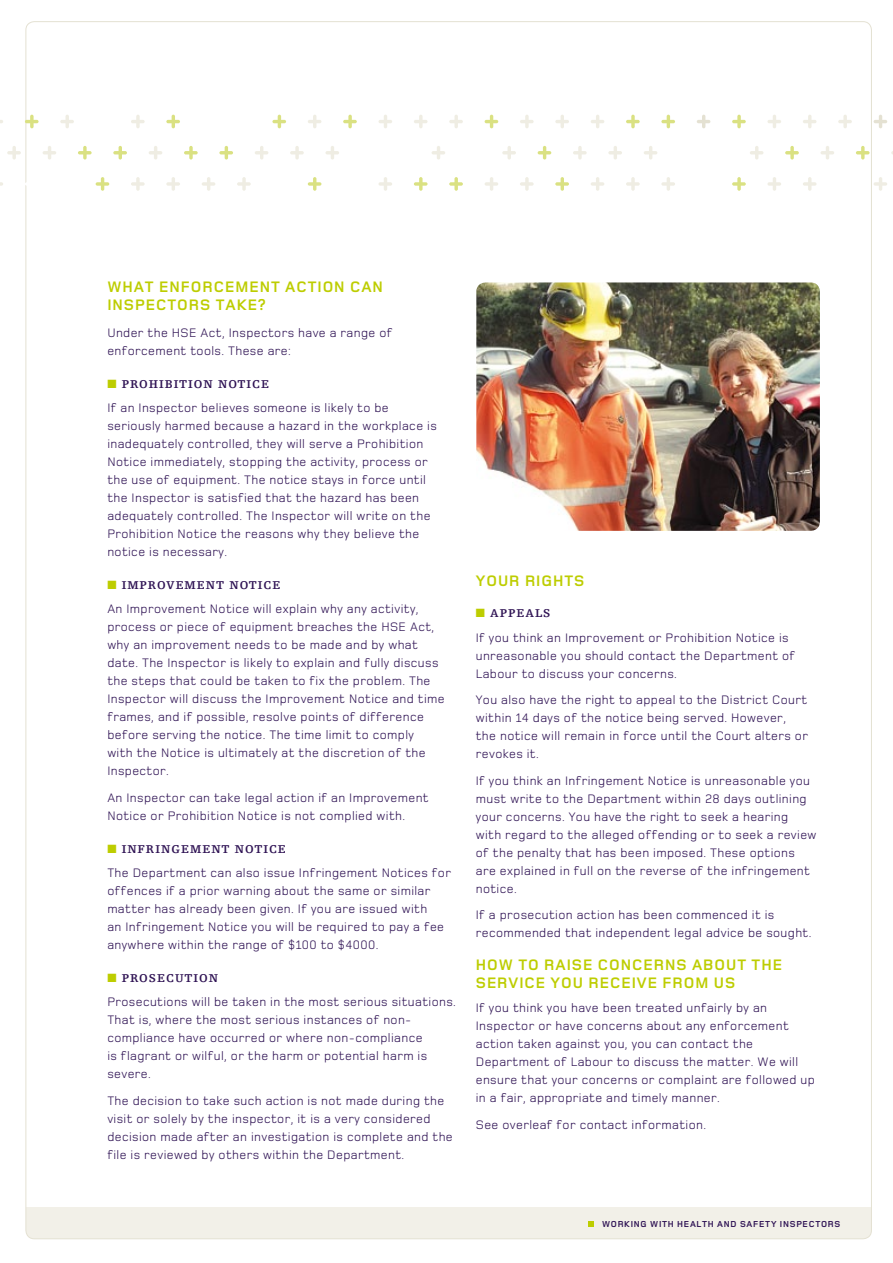
<style>
.page{position:relative;width:893px;height:1263px;background:#fff}
.page>*{position:absolute;margin:0;border:0;box-sizing:border-box;transform-origin:0 0}
.t1{font:700 15.75px "Foundry Monoline";letter-spacing:.06em;color:#bdcd00}
.t2{font:12.75px/18px "Foundry Monoline";letter-spacing:.03em;color:#2f1354}
.t3{font:700 12px "Egyptienne F";letter-spacing:.08em;color:#2f1354}
.t4{font:700 9px "Foundry Monoline";letter-spacing:.08em;color:#2f1354}
.s1{color:#bdcd00}
</style>
<div class="page">
<img style="left:476px;top:282px;width:344px;height:249px">
<div style="left:26px;top:1207px;width:845px;height:32px;background:#f2f0e8"></div>
<svg style="left:588px;top:1221px;width:5px;height:5px"></svg>
<svg style="left:25px;top:177px;width:2px;height:14px"></svg>
<svg style="left:25px;top:115px;width:14px;height:13px"></svg>
<svg style="left:131px;top:177px;width:14px;height:14px"></svg>
<svg style="left:166px;top:177px;width:14px;height:14px"></svg>
<svg style="left:202px;top:177px;width:13px;height:14px"></svg>
<svg style="left:237px;top:177px;width:14px;height:14px"></svg>
<svg style="left:378px;top:177px;width:14px;height:14px"></svg>
<svg style="left:485px;top:177px;width:13px;height:14px"></svg>
<svg style="left:520px;top:177px;width:14px;height:14px"></svg>
<svg style="left:591px;top:177px;width:13px;height:14px"></svg>
<svg style="left:626px;top:177px;width:14px;height:14px"></svg>
<svg style="left:661px;top:177px;width:14px;height:14px"></svg>
<svg style="left:767px;top:177px;width:14px;height:14px"></svg>
<svg style="left:803px;top:177px;width:13px;height:14px"></svg>
<svg style="left:874px;top:177px;width:13px;height:14px"></svg>
<svg style="left:60px;top:115px;width:14px;height:13px"></svg>
<svg style="left:131px;top:115px;width:14px;height:13px"></svg>
<svg style="left:308px;top:115px;width:13px;height:13px"></svg>
<svg style="left:378px;top:115px;width:14px;height:13px"></svg>
<svg style="left:414px;top:115px;width:14px;height:13px"></svg>
<svg style="left:449px;top:115px;width:14px;height:13px"></svg>
<svg style="left:520px;top:115px;width:14px;height:13px"></svg>
<svg style="left:555px;top:115px;width:14px;height:13px"></svg>
<svg style="left:591px;top:115px;width:13px;height:13px"></svg>
<svg style="left:697px;top:115px;width:13px;height:13px"></svg>
<svg style="left:767px;top:115px;width:14px;height:13px"></svg>
<svg style="left:803px;top:115px;width:13px;height:13px"></svg>
<svg style="left:838px;top:115px;width:14px;height:13px"></svg>
<svg style="left:874px;top:115px;width:13px;height:13px"></svg>
<svg style="left:7px;top:146px;width:14px;height:14px"></svg>
<svg style="left:43px;top:146px;width:13px;height:14px"></svg>
<svg style="left:149px;top:146px;width:13px;height:14px"></svg>
<svg style="left:255px;top:146px;width:13px;height:14px"></svg>
<svg style="left:290px;top:146px;width:14px;height:14px"></svg>
<svg style="left:325px;top:146px;width:14px;height:14px"></svg>
<svg style="left:432px;top:146px;width:13px;height:14px"></svg>
<svg style="left:502px;top:146px;width:14px;height:14px"></svg>
<svg style="left:573px;top:146px;width:14px;height:14px"></svg>
<svg style="left:608px;top:146px;width:14px;height:14px"></svg>
<svg style="left:644px;top:146px;width:13px;height:14px"></svg>
<svg style="left:750px;top:146px;width:13px;height:14px"></svg>
<svg style="left:820px;top:146px;width:14px;height:14px"></svg>
<svg style="left:96px;top:177px;width:13px;height:14px"></svg>
<svg style="left:308px;top:177px;width:13px;height:14px"></svg>
<svg style="left:414px;top:177px;width:14px;height:14px"></svg>
<svg style="left:449px;top:177px;width:14px;height:14px"></svg>
<svg style="left:555px;top:177px;width:14px;height:14px"></svg>
<svg style="left:732px;top:177px;width:14px;height:14px"></svg>
<svg style="left:166px;top:115px;width:14px;height:13px"></svg>
<svg style="left:272px;top:115px;width:14px;height:13px"></svg>
<svg style="left:343px;top:115px;width:14px;height:13px"></svg>
<svg style="left:485px;top:115px;width:13px;height:13px"></svg>
<svg style="left:626px;top:115px;width:14px;height:13px"></svg>
<svg style="left:661px;top:115px;width:14px;height:13px"></svg>
<svg style="left:732px;top:115px;width:14px;height:13px"></svg>
<svg style="left:78px;top:146px;width:14px;height:14px"></svg>
<svg style="left:113px;top:146px;width:14px;height:14px"></svg>
<svg style="left:184px;top:146px;width:14px;height:14px"></svg>
<svg style="left:219px;top:146px;width:14px;height:14px"></svg>
<svg style="left:538px;top:146px;width:13px;height:14px"></svg>
<svg style="left:785px;top:146px;width:14px;height:14px"></svg>
<svg style="left:856px;top:146px;width:13px;height:14px"></svg>
<p class="t1" style="left:107px;top:278px;width:27px">WHAT</p>
<p class="t1" style="left:159px;top:278px;width:12px">ENFORCE</p>
<p class="t1" style="left:235px;top:278px;width:25px">MENT</p>
<p class="t1" style="left:285px;top:278px;width:11px">ACTION</p>
<p class="t1" style="left:350px;top:278px;width:12px">CAN</p>
<p class="t1" style="left:107px;top:296px;width:17px">INSPECTORS</p>
<p class="t1" style="left:216px;top:296px;width:12px">TAKE</p>
<p class="t1" style="left:258px;top:296px;width:9px">?</p>
<p class="t2" style="left:107px;top:323px;width:287px">Under the HSE Act, Inspectors have a range of enforcement tools. These are:</p>
<p class="t3" style="left:107px;top:377px;width:163px"><span class="s1">■</span> PROHIBITION NOTICE</p>
<p class="t2" style="left:107px;top:399px;width:331px">If an Inspector believes someone is likely to be seriously harmed because a hazard in the workplace is inadequately controlled, they will serve a Prohibition Notice immediately, stopping the activity, process or the use of equipment. The notice stays in force until the Inspector is satisfied that the hazard has been adequately controlled. The Inspector will write on the Prohibition Notice the reasons why they believe the notice is necessary.</p>
<p class="t3" style="left:107px;top:578px;width:175px"><span class="s1">■</span> IMPROVEMENT NOTICE</p>
<p class="t2" style="left:107px;top:600px;width:339px">An Improvement Notice will explain why any activity, process or piece of equipment breaches the HSE Act, why an improvement needs to be made and by what date. The Inspector is likely to explain and fully discuss the steps that could be taken to fix the problem. The Inspector will discuss the Improvement Notice and time frames, and if possible, resolve points of difference before serving the notice. The time limit to comply<br>with the Notice is ultimately at the discretion of the Inspector.</p>
<p class="t2" style="left:107px;top:788px;width:323px">An Inspector can take legal action if an Improvement<br>Notice or Prohibition Notice is not complied with.</p>
<p class="t3" style="left:107px;top:842px;width:180px"><span class="s1">■</span> INFRINGEMENT NOTICE</p>
<p class="t2" style="left:107px;top:864px;width:345px">The Department can also issue Infringement Notices for offences if a prior warning about the same or similar matter has already been given. If you are issued with<br>an Infringement Notice you will be required to pay a fee anywhere within the range of $100 to $4000.</p>
<p class="t3" style="left:107px;top:971px;width:112px"><span class="s1">■</span> PROSECUTION</p>
<p class="t2" style="left:107px;top:993px;width:350px">Prosecutions will be taken in the most serious situations.<br>That is, where the most serious instances of non&shy;compliance have occurred or where non-compliance<br>is flagrant or wilful, or the harm or potential harm is severe.</p>
<p class="t2" style="left:107px;top:1091px;width:347px">The decision to take such action is not made during the visit or solely by the inspector, it is a very considered decision made after an investigation is complete and the file is reviewed by others within the Department.</p>
<p class="t1" style="left:476px;top:572px;width:71px">YOUR RIGHTS</p>
<p class="t3" style="left:476px;top:607px;width:76px"><span class="s1">■</span> APPEALS</p>
<p class="t2" style="left:476px;top:628px;width:321px">If you think an Improvement or Prohibition Notice is unreasonable you should contact the Department of<br>Labour to discuss your concerns.</p>
<p class="t2" style="left:476px;top:691px;width:334px">You also have the right to appeal to the District Court within 14 days of the notice being served. However, the notice will remain in force until the Court alters or revokes it.</p>
<p class="t2" style="left:476px;top:771px;width:342px">If you think an Infringement Notice is unreasonable you must write to the Department within 28 days outlining your concerns. You have the right to seek a hearing with regard to the alleged offending or to seek a review of the penalty that has been imposed. These options are explained in full on the reverse of the infringement notice.</p>
<p class="t2" style="left:476px;top:906px;width:337px">If a prosecution action has been commenced it is recommended that independent legal advice be sought.</p>
<p class="t1" style="left:476px;top:956px;width:79px">HOW TORAISE</p>
<p class="t1" style="left:598px;top:956px;width:12px">CONCERNS</p>
<p class="t1" style="left:692px;top:956px;width:71px">ABOUT THE</p>
<p class="t1" style="left:476px;top:974px;width:11px">SER</p>
<p class="t1" style="left:509px;top:974px;width:20px">VICE</p>
<p class="t1" style="left:551px;top:974px;width:48px">YO U RECEI</p>
<p class="t1" style="left:637px;top:974px;width:37px">VE FRO</p>
<p class="t1" style="left:695px;top:974px;width:40px">M US</p>
<p class="t2" style="left:476px;top:999px;width:341px">If you think you have been treated unfairly by an Inspector or have concerns about any enforcement action taken against you, you can contact the Department of Labour to discuss the matter. We will ensure that your concerns or complaint are followed up in a fair, appropriate and timely manner.</p>
<p class="t2" style="left:476px;top:1115px;width:232px">See overleaf for contact information.</p>
<p class="t4" style="left:602px;top:1219px;width:240px">WORKING WITH HEALTH AND SAFETY INSPECTORS</p>
</div>
